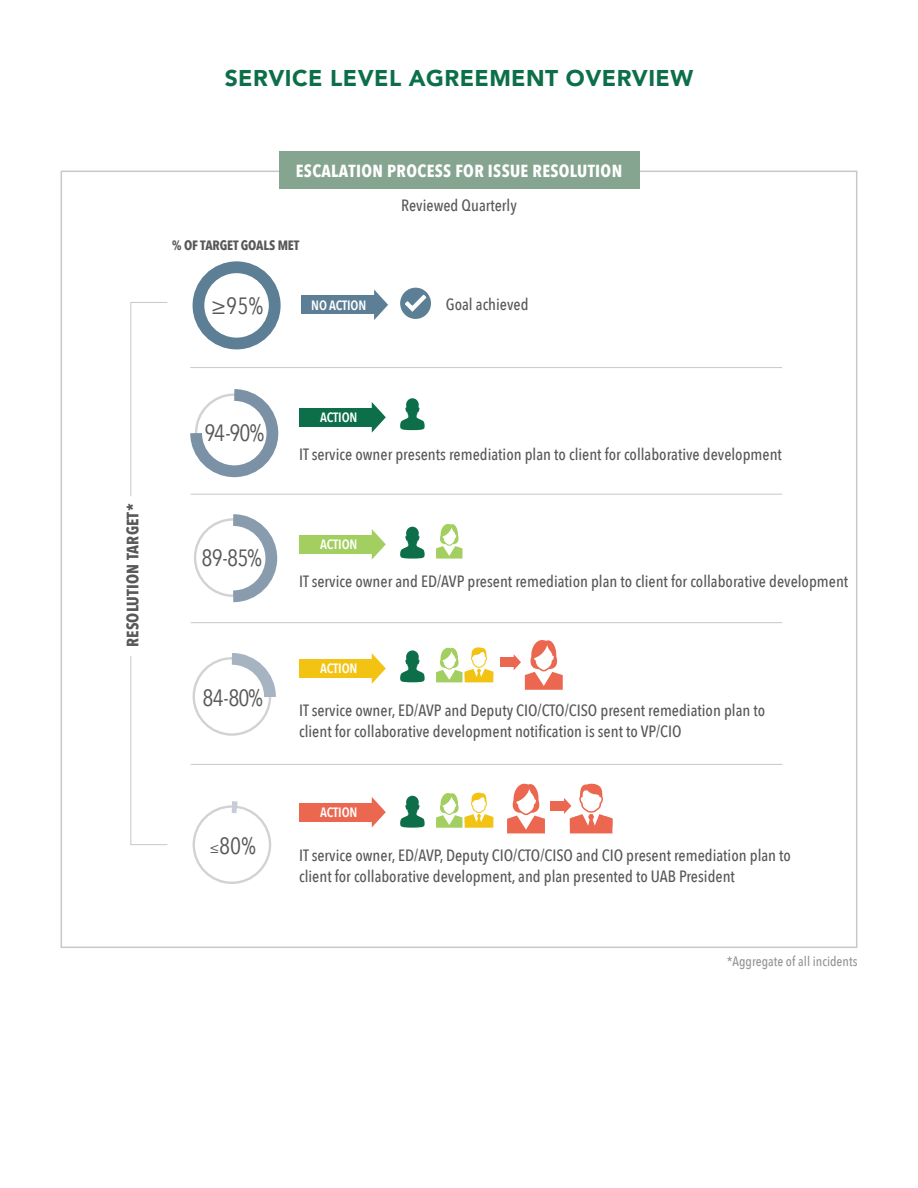
<style>
.page{position:relative;width:918px;height:1188px;background:#fff}
.page>*{position:absolute;margin:0;border:0;box-sizing:border-box;transform-origin:0 0}
.t1{font:23.55px "Avenir Next Condensed";letter-spacing:-.035em;color:#57585a}
.t2{font:900 22.8px "Avenir";letter-spacing:.02em;color:#0c6f49}
.t3{font:700 17.4px "Avenir Next Condensed";letter-spacing:.02em;color:#fff}
.t4{font:700 16.5px "Avenir Next Condensed";letter-spacing:.01em;color:#57585a}
.t5{font:500 16.35px/21px "Avenir Next Condensed";color:#57585a}
.t6{font:600 13.5px "Avenir Next Condensed";letter-spacing:-.01em;color:#fff}
.t7{font:500 13.5px "Avenir Next Condensed";color:#939598}
.t8{font:700 13.5px "Avenir Next Condensed";letter-spacing:-.01em;color:#57585a}
.s1{font-size:15px}
</style>
<div class="page">
<svg style="left:507px;top:783px;width:38px;height:50px"></svg>
<svg style="left:436px;top:523px;width:26px;height:36px"></svg>
<div style="left:193px;top:657px;width:78px;height:79px;border:2px solid #d1d2d4;border-radius:50%"></div>
<svg style="left:220px;top:653px;width:56px;height:56px"></svg>
<svg style="left:221px;top:514px;width:57px;height:89px"></svg>
<svg style="left:400px;top:398px;width:25px;height:32px"></svg>
<div style="left:299px;top:408px;width:76px;height:19px;background:#0c6f49"></div>
<svg style="left:372px;top:402px;width:14px;height:31px"></svg>
<div style="left:299px;top:535px;width:76px;height:19px;background:#a2cf5f"></div>
<svg style="left:372px;top:529px;width:14px;height:31px"></svg>
<div style="left:299px;top:659px;width:76px;height:19px;background:#f3c314"></div>
<svg style="left:372px;top:653px;width:14px;height:31px"></svg>
<svg style="left:436px;top:647px;width:57px;height:35px"></svg>
<svg style="left:400px;top:650px;width:25px;height:32px"></svg>
<svg style="left:130px;top:302px;width:38px;height:194px"></svg>
<svg style="left:130px;top:656px;width:38px;height:189px"></svg>
<div style="left:193px;top:805px;width:78px;height:79px;border:2px solid #d1d2d4;border-radius:50%"></div>
<svg style="left:220px;top:801px;width:30px;height:13px"></svg>
<div style="left:299px;top:803px;width:76px;height:18px;background:#ec6750"></div>
<svg style="left:372px;top:797px;width:14px;height:30px"></svg>
<svg style="left:400px;top:527px;width:25px;height:32px"></svg>
<svg style="left:400px;top:796px;width:25px;height:32px"></svg>
<div style="left:500px;top:657px;width:15px;height:10px;background:#ec6750"></div>
<svg style="left:514px;top:640px;width:49px;height:50px"></svg>
<div style="left:550px;top:801px;width:16px;height:10px;background:#ec6750"></div>
<svg style="left:564px;top:783px;width:48px;height:50px"></svg>
<svg style="left:436px;top:792px;width:57px;height:36px"></svg>
<svg style="left:190px;top:389px;width:89px;height:89px"></svg>
<hr style="left:191px;top:494px;width:591px;height:1px;background:#c7c8ca">
<hr style="left:191px;top:622px;width:591px;height:1px;background:#c7c8ca">
<hr style="left:191px;top:764px;width:591px;height:1px;background:#c7c8ca">
<div style="left:193px;top:261px;width:88px;height:88px;border:12px solid #5c7f95;border-radius:50%"></div>
<div style="left:301px;top:296px;width:76px;height:18px;background:#5c7f95"></div>
<svg style="left:374px;top:289px;width:14px;height:31px"></svg>
<hr style="left:190px;top:367px;width:592px;height:1px;background:#c7c8ca">
<svg style="left:400px;top:288px;width:31px;height:31px"></svg>
<div style="left:279px;top:151px;width:360px;height:37px;background:#86a590"></div>
<p class="t2" style="left:225px;top:58px;width:470px">SERVICE LEVEL AGREEMENT OVERVIEW</p>
<p class="t3" style="left:296px;top:160px;width:328px">ESCALATION PROCESS FOR ISSUE RESOLUTION</p>
<p class="t5" style="left:401px;top:195px;width:117px">Reviewed Quarterly</p>
<p class="t8" style="left:172px;top:237px;width:129px">% OF TARGET GOALS MET</p>
<p class="t1" style="left:211px;top:286px;width:54px">≥95%</p>
<p class="t6" style="left:311px;top:294px;width:57px">NO ACTION</p>
<p class="t5" style="left:446px;top:294px;width:84px">Goal achieved</p>
<p class="t4" style="left:123px;top:647px;width:145px;rotate:-90deg">RESOLUTION TARGET*</p>
<p class="t1" style="left:204px;top:413px;width:61px">94-90%</p>
<p class="t1" style="left:201px;top:537px;width:62px">89-85%</p>
<p class="t1" style="left:203px;top:678px;width:62px">84-80%</p>
<p class="t1" style="left:209px;top:826px;width:48px"><span class="s1">≤</span>80%</p>
<p class="t6" style="left:320px;top:405px;width:39px">ACTION</p>
<p class="t5" style="left:299px;top:444px;width:484px">IT service owner presents remediation plan to client for collaborative development</p>
<p class="t6" style="left:320px;top:533px;width:39px">ACTION</p>
<p class="t5" style="left:299px;top:570px;width:551px">IT service owner and ED/AVP present remediation plan to client for collaborative development</p>
<p class="t6" style="left:320px;top:657px;width:39px">ACTION</p>
<p class="t5" style="left:299px;top:700px;width:468px">IT service owner, ED/AVP and Deputy CIO/CTO/CISO present remediation plan to client for collaborative development notification is sent to VP/CIO</p>
<p class="t6" style="left:320px;top:801px;width:39px">ACTION</p>
<p class="t5" style="left:299px;top:845px;width:493px">IT service owner, ED/AVP, Deputy CIO/CTO/CISO and CIO present remediation plan to client for collaborative development, and plan presented to UAB President</p>
<p class="t7" style="left:727px;top:953px;width:132px">*Aggregate of all incidents</p>
</div>
